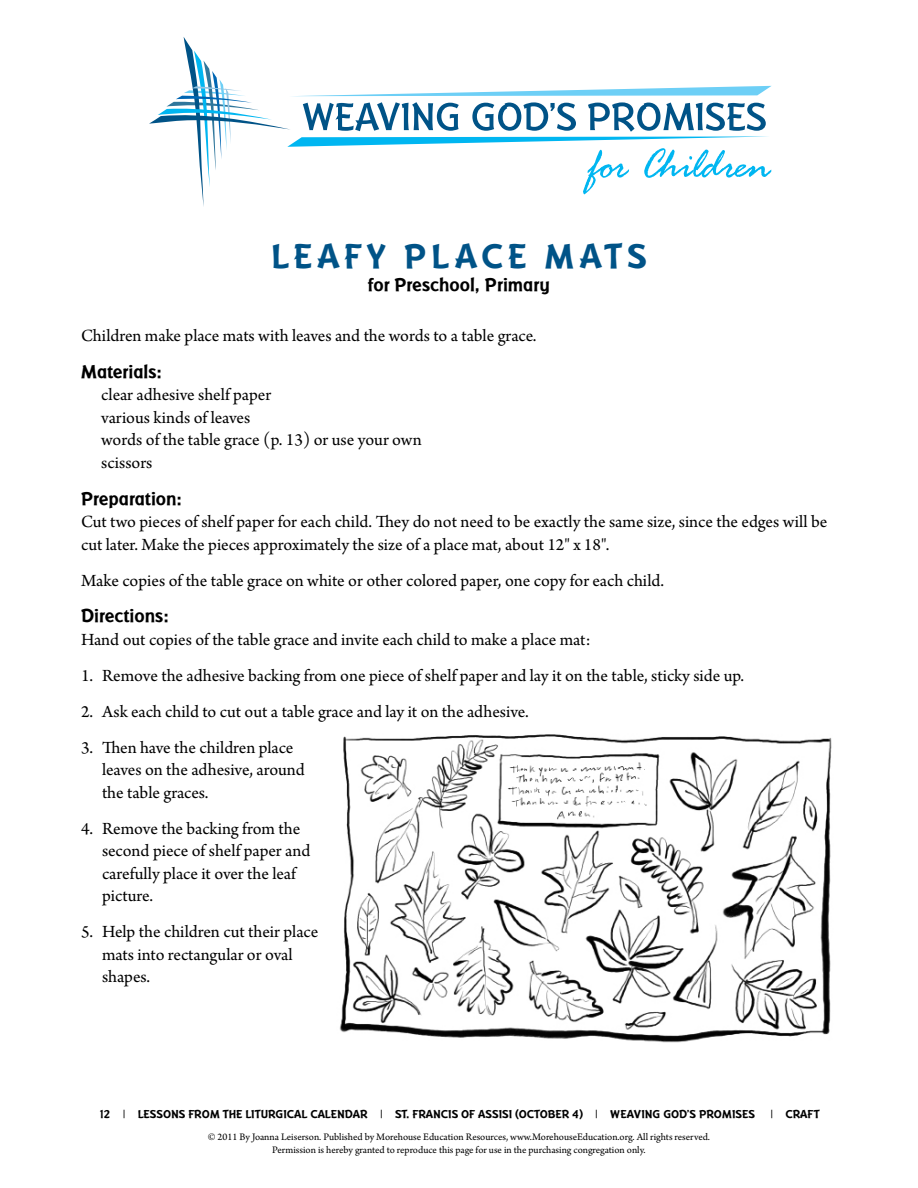
<style>
.page{position:relative;width:918px;height:1188px;background:#fff}
.page>*{position:absolute;margin:0;border:0;box-sizing:border-box;transform-origin:0 0}
.t1{font:700 36px "Badger RR";letter-spacing:.13em;color:#005387}
.t2{font:700 19.5px "Badger RR";color:#000}
.t3{font:18px/22.5px "Arno Pro";color:#000}
.t4{font:700 12px "Badger RR";color:#000}
.t5{font:10.5px/12.6px "Arno Pro";color:#000;text-align:center}
</style>
<div class="page">
<img style="left:339px;top:734px;width:493px;height:309px">
<svg style="left:149px;top:37px;width:623px;height:169px"></svg>
<h1 class="t1" style="left:271px;top:236px;width:356px">Leafy Pl ace Mats</h1>
<p class="t2" style="left:368px;top:274px;width:184px">for Preschool, Primary</p>
<p class="t3" style="left:81px;top:325px;width:457px">Children make place mats with leaves and the words to a table grace.</p>
<p class="t2" style="left:81px;top:360px;width:83px">Materials:</p>
<p class="t3" style="left:101px;top:384px;width:322px">clear adhesive shelf paper<br>various kinds of leaves<br>words of the table grace (p. 13) or use your own scissors</p>
<p class="t2" style="left:81px;top:487px;width:103px">Preparation:</p>
<p class="t3" style="left:81px;top:511px;width:748px">Cut two pieces of shelf paper for each child. They do not need to be exactly the same size, since the edges will be cut later. Make the pieces approximately the size of a place mat, about 12" x 18".</p>
<p class="t3" style="left:81px;top:570px;width:585px">Make copies of the table grace on white or other colored paper, one copy for each child.</p>
<p class="t2" style="left:81px;top:605px;width:89px">Directions:</p>
<p class="t3" style="left:81px;top:629px;width:511px">Hand out copies of the table grace and invite each child to make a place mat:</p>
<p class="t3" style="left:81px;top:665px;width:665px">1. Remove the adhesive backing from one piece of shelf paper and lay it on the table, sticky side up.</p>
<p class="t3" style="left:81px;top:701px;width:449px">2. Ask each child to cut out a table grace and lay it on the adhesive.</p>
<p class="t3" style="left:102px;top:737px;width:204px;text-indent:-21px">3. Then have the children place leaves on the adhesive, around the table graces.</p>
<p class="t3" style="left:102px;top:818px;width:210px;text-indent:-21px">4. Remove the backing from the second piece of shelf paper and carefully place it over the leaf picture.</p>
<p class="t3" style="left:102px;top:922px;width:218px;text-indent:-21px">5. Help the children cut their place mats into rectangular or oval shapes.</p>
<p class="t4" style="left:98px;top:1107px;width:99px">12 | LESSONS FROM</p>
<p class="t4" style="left:223px;top:1107px;width:46px">THE LITURGICA</p>
<p class="t4" style="left:301px;top:1107px;width:37px">L CALENDAR</p>
<p class="t4" style="left:380px;top:1107px;width:41px">| ST. FRANCI</p>
<p class="t4" style="left:452px;top:1107px;width:197px">S OF ASSISI (OCTOBER 4) | WEAVING</p>
<p class="t4" style="left:663px;top:1107px;width:9px">GOD</p>
<p class="t4" style="left:687px;top:1107px;width:28px">’S PROMI</p>
<p class="t4" style="left:736px;top:1107px;width:21px">SES</p>
<p class="t4" style="left:770px;top:1107px;width:49px">| craft</p>
<p class="t5" style="left:208px;top:1131px;width:504px">© 2011 By Joanna Leiserson. Published by Morehouse Education Resources, www.MorehouseEducation.org. All rights reserved.<br>Permission is hereby granted to reproduce this page for use in the purchasing congregation only.</p>
</div>
